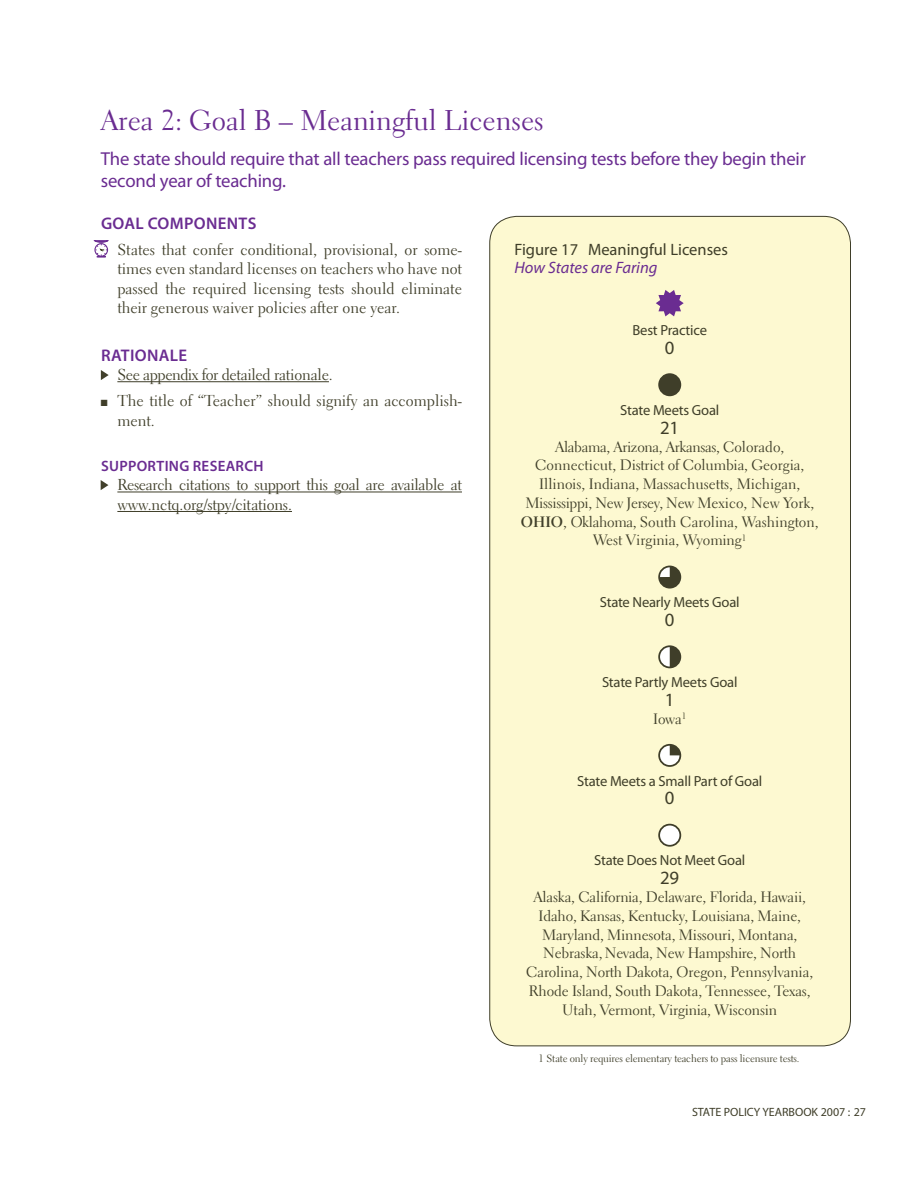
<style>
.page{position:relative;width:918px;height:1188px;background:#fff}
.page>*{position:absolute;margin:0;border:0;box-sizing:border-box;transform-origin:0 0}
.t1{font:28.5px "Electra LH";color:#6a2c91}
.t2{font:18.75px/21.8px "Myriad Pro";letter-spacing:-.01em;color:#6a2c91}
.t3{font:18.75px "Myriad Pro";color:#3f3e29}
.t4{font:600 16.8px "Myriad Pro";letter-spacing:.02em;color:#6a2c91}
.t5{font:16.5px "Myriad Pro";color:#3f3e29}
.t6{font:italic 16.5px "Myriad Pro";color:#6a2c91}
.t7{font:15.75px/19.5px "Electra LH";letter-spacing:-.01em;color:#3f3e29}
.t8{font:15px/18.8px "Electra LH";letter-spacing:-.01em;color:#3f3e29;text-align:center}
.t9{font:600 15px "Myriad Pro";letter-spacing:.02em;color:#6a2c91}
.t10{font:14.7px "Myriad Pro";letter-spacing:-.015em;color:#3f3e29}
.t11{font:12px "Myriad";color:#3f3e29}
.t12{font:10.5px "Electra LH";letter-spacing:-.015em;color:#3f3e29}
.s1{font-weight:700}
</style>
<div class="page">
<hr style="left:117px;top:381px;width:212px;height:1px;background:#3f3e29">
<hr style="left:117px;top:492px;width:345px;height:1px;background:#3f3e29">
<hr style="left:117px;top:511px;width:175px;height:1px;background:#3f3e29">
<svg style="left:101px;top:370px;width:8px;height:10px"></svg>
<svg style="left:101px;top:480px;width:7px;height:10px"></svg>
<svg style="left:94px;top:240px;width:15px;height:17px"></svg>
<div style="left:490px;top:216px;width:360px;height:830px;background:#fdf9d1;border-radius:27px"></div>
<svg style="left:656px;top:290px;width:28px;height:26px"></svg>
<div style="left:660px;top:375px;width:20px;height:20px;background:#3f3e29;border-radius:50%"></div>
<div style="left:658px;top:373px;width:23px;height:23px;border:3px solid #3f3e29;border-radius:50%"></div>
<div style="left:660px;top:567px;width:20px;height:20px;background:#3f3e29;border-radius:50%"></div>
<div style="left:658px;top:566px;width:23px;height:23px;border:3px solid #3f3e29;border-radius:50%"></div>
<svg style="left:660px;top:567px;width:10px;height:10px"></svg>
<div style="left:660px;top:647px;width:20px;height:20px;background:#3f3e29;border-radius:50%"></div>
<div style="left:658px;top:645px;width:23px;height:23px;border:3px solid #3f3e29;border-radius:50%"></div>
<svg style="left:660px;top:647px;width:10px;height:20px"></svg>
<div style="left:658px;top:744px;width:23px;height:23px;border:3px solid #3f3e29;border-radius:50%"></div>
<svg style="left:660px;top:746px;width:19px;height:19px"></svg>
<div style="left:658px;top:824px;width:23px;height:23px;border:3px solid #3f3e29;border-radius:50%"></div>
<div style="left:660px;top:826px;width:19px;height:19px;background:#fff;border-radius:50%"></div>
<h1 class="t1" style="left:101px;top:103px;width:444px">Area 2: Goal B – Meaningful Licenses</h1>
<p class="t2" style="left:101px;top:148px;width:706px">The state should require that all teachers pass required licensing tests before they begin their second year of teaching.</p>
<p class="t4" style="left:101px;top:212px;width:137px">GOAL COMPONENTS</p>
<p class="t7" style="left:117px;top:240px;width:346px;text-align:justify">States that confer conditional, provisional, or some&shy;times even standard licenses on teachers who have not passed the required licensing tests should eliminate their generous waiver policies after one year.</p>
<p class="t4" style="left:101px;top:344px;width:57px">RATIONAL</p>
<p class="t4" style="left:178px;top:344px;width:10px">E</p>
<p class="t7" style="left:117px;top:365px;width:217px">See appendix for detailed rationale.</p>
<p class="t7" style="left:117px;top:391px;width:346px;text-indent:-16px">■ The title of “Teacher” should signify an accomplish&shy;ment.</p>
<p class="t9" style="left:101px;top:456px;width:164px">SUPPORTING RESEARCH</p>
<p class="t7" style="left:117px;top:475px;width:346px">Research citations to support this goal are available at www.nctq.org/stpy/citations.</p>
<p class="t5" style="left:514px;top:240px;width:215px">Figure 17 Meaningful Licenses</p>
<p class="t6" style="left:514px;top:258px;width:145px">How States are Faring</p>
<p class="t10" style="left:632px;top:321px;width:76px">Best Practice</p>
<p class="t3" style="left:665px;top:336px;width:11px">0</p>
<p class="t10" style="left:620px;top:401px;width:101px">State Meets Goal</p>
<p class="t3" style="left:660px;top:416px;width:20px">21</p>
<p class="t8" style="left:521px;top:437px;width:299px">Alabama, Arizona, Arkansas, Colorado, Connecticut, District of Columbia, Georgia, Illinois, Indiana, Massachusetts, Michigan, Mississippi, New Jersey, New Mexico, New York, <span class="s1">Ohio</span>, Oklahoma, South Carolina, Washington, West Virginia, Wyoming<sup>1</sup></p>
<p class="t10" style="left:600px;top:593px;width:141px">State Nearly Meets Goal</p>
<p class="t3" style="left:665px;top:608px;width:11px">0</p>
<p class="t10" style="left:602px;top:673px;width:137px">State Partly Meets Goal</p>
<p class="t3" style="left:665px;top:688px;width:11px">1</p>
<p class="t8" style="left:653px;top:709px;width:35px">Iowa<sup>1</sup></p>
<p class="t10" style="left:577px;top:772px;width:187px">State Meets a Small Part of Goal</p>
<p class="t3" style="left:665px;top:787px;width:11px">0</p>
<p class="t10" style="left:594px;top:851px;width:153px">State Does Not Meet Goal</p>
<p class="t3" style="left:660px;top:866px;width:20px">29</p>
<p class="t8" style="left:526px;top:888px;width:288px">Alaska, California, Delaware, Florida, Hawaii, Idaho, Kansas, Kentucky, Louisiana, Maine, Maryland, Minnesota, Missouri, Montana, Nebraska, Nevada, New Hampshire, North Carolina, North Dakota, Oregon, Pennsylvania, Rhode Island, South Dakota, Tennessee, Texas, Utah, Vermont, Virginia, Wisconsin</p>
<p class="t12" style="left:539px;top:1052px;width:262px">1 State only requires elementary teachers to pass licensure tests.</p>
<p class="t11" style="left:692px;top:1106px;width:176px">STATE POLICY YEARBOOK 2007 : 27</p>
</div>
